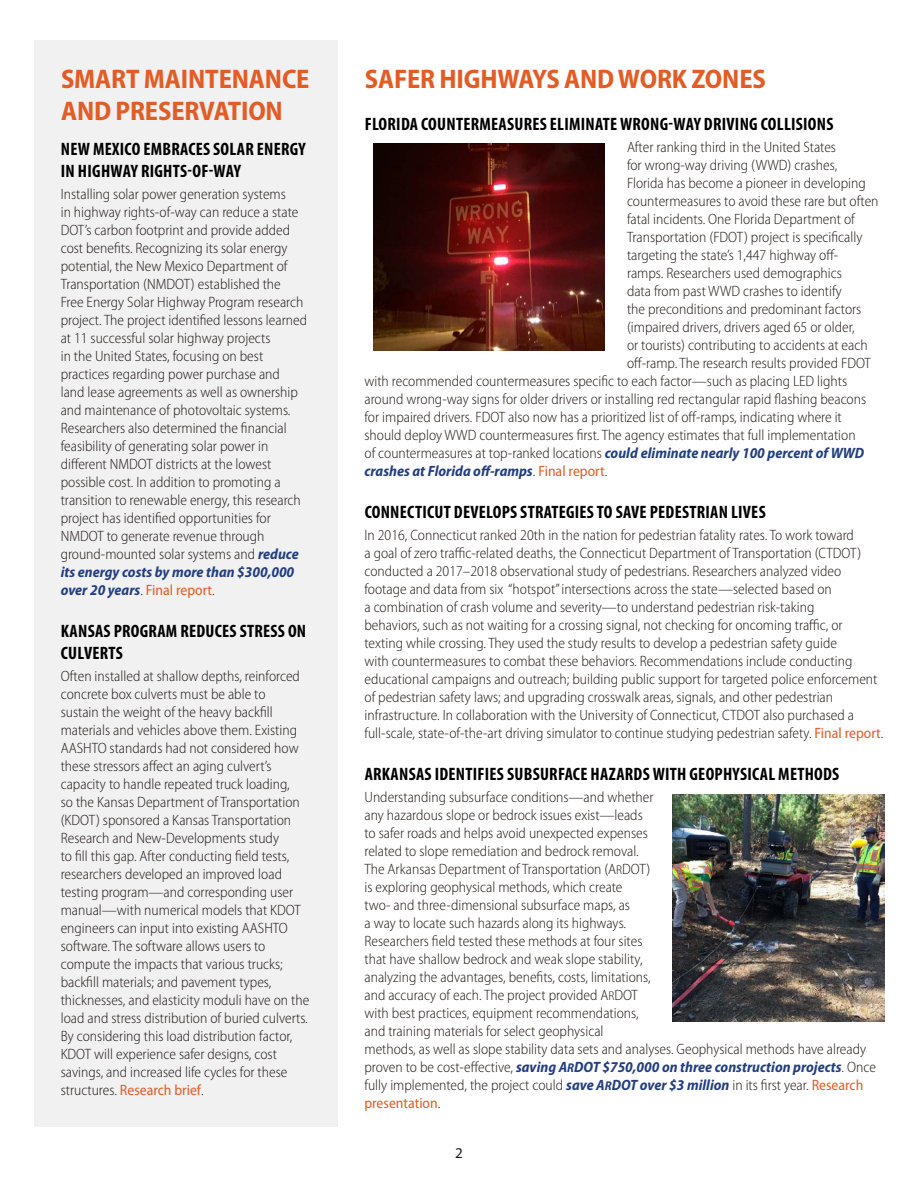
<style>
.page{position:relative;width:918px;height:1188px;background:#fff}
.page>*{position:absolute;margin:0;border:0;box-sizing:border-box;transform-origin:0 0}
.Heading_1{font:700 semi-condensed 27px/32.4px "Myriad Pro";letter-spacing:-.005em;color:#e25c25}
.Heading2{font:700 condensed 18px/21.6px "Myriad Pro";letter-spacing:.015em;color:#000}
.Body_1{font:300 semi-condensed 15px/18px "Myriad Pro";color:#1d1714}
.Body_1-2{font:italic 700 semi-condensed 15px "Myriad Pro";color:#223e7e}
.t1{font:15px "Myriad Pro";color:#1d1714}
.s1{font-weight:700;font-style:italic;color:#223e7e}
.s2{font-weight:400;color:#e25c25}
.s3{font-weight:300;font-style:normal;color:#1d1714}
.s4{font-weight:400;font-style:normal;color:#e25c25}
.s5{font-size:12.75px}
.s6{font-weight:700;font-style:italic;font-size:12.75px;color:#223e7e}
</style>
<div class="page">
<img style="left:374px;top:143px;width:231px;height:208px">
<img style="left:673px;top:795px;width:211px;height:227px">
<div style="left:34px;top:40px;width:304px;height:1087px;background:#f1f1f2"></div>
<p class="Heading_1" style="left:61px;top:63px;width:250px">SMART MAINTENANCE<br>AND PRESERVATION</p>
<p class="Heading2" style="left:61px;top:139px;width:246px">NEW MEXICO EMBRACES SOLAR ENERGY<br>IN HIGHWAY RIGHTS-OF-WAY</p>
<p class="Body_1" style="left:61px;top:185px;width:248px">Installing solar power generation systems<br>in highway rights-of-way can reduce a state DOT’s carbon footprint and provide added cost benefits. Recognizing its solar energy potential, the New Mexico Department of Transportation (NMDOT) established the Free Energy Solar Highway Program research project. The project identified lessons learned at 11 successful solar highway projects<br>in the United States, focusing on best practices regarding power purchase and land lease agreements as well as ownership and maintenance of photovoltaic systems.<br>Researchers also determined the financial feasibility of generating solar power in different NMDOT districts at the lowest possible cost. In addition to promoting a transition to renewable energy, this research project has identified opportunities for NMDOT to generate revenue through ground-mounted solar systems and <span class="s1">reduce its energy costs by more than $300,000 over 20 years</span>. <span class="s2">Final report</span>.</p>
<p class="Heading2" style="left:61px;top:621px;width:247px">KANSAS PROGRAM REDUCES STRESS ON<br>CULVERTS</p>
<p class="Body_1" style="left:61px;top:667px;width:250px">Often installed at shallow depths, reinforced concrete box culverts must be able to<br>sustain the weight of the heavy backfill materials and vehicles above them. Existing AASHTO standards had not considered how these stressors affect an aging culvert’s capacity to handle repeated truck loading,<br>so the Kansas Department of Transportation (KDOT) sponsored a Kansas Transportation Research and New-Developments study<br>to fill this gap. After conducting field tests, researchers developed an improved load testing program—and corresponding user manual—with numerical models that KDOT engineers can input into existing AASHTO software. The software allows users to compute the impacts that various trucks; backfill materials; and pavement types, thicknesses, and elasticity moduli have on the load and stress distribution of buried culverts.<br>By considering this load distribution factor, KDOT will experience safer designs, cost savings, and increased life cycles for these structures. <span class="s2">Research brief</span>.</p>
<p class="Heading_1" style="left:365px;top:63px;width:403px">SAFER HIGHWAYS AND WORK ZONES</p>
<p class="Heading2" style="left:365px;top:113px;width:470px">FLORIDA COUNTERMEASURES ELIMINATE WRONG-WAY DRIVING COLLISIONS</p>
<p class="Body_1" style="left:627px;top:138px;width:211px">After ranking third in the United States</p>
<p class="Body_1" style="left:627px;top:156px;width:212px">for wrong-way driving (WWD) crashes,</p>
<p class="Body_1" style="left:627px;top:174px;width:240px">Florida has become a pioneer in developing</p>
<p class="Body_1" style="left:627px;top:192px;width:253px">countermeasures to avoid these rare but often</p>
<p class="Body_1" style="left:627px;top:210px;width:229px">fatal incidents. One Florida Department of</p>
<p class="Body_1" style="left:627px;top:228px;width:237px">Transportation (FDOT) project is specifically</p>
<p class="Body_1" style="left:627px;top:246px;width:213px">targeting the state’s 1,447 highway off-</p>
<p class="Body_1" style="left:627px;top:264px;width:216px">ramps. Researchers used demographics</p>
<p class="Body_1" style="left:627px;top:282px;width:216px">data from past WWD crashes to identify</p>
<p class="Body_1" style="left:627px;top:300px;width:236px">the preconditions and predominant factors</p>
<p class="Body_1" style="left:627px;top:318px;width:229px">(impaired drivers, drivers aged 65 or older,</p>
<p class="Body_1" style="left:627px;top:336px;width:242px">or tourists) contributing to accidents at each</p>
<p class="Body_1" style="left:627px;top:354px;width:245px">off-ramp. The research results provided FDOT</p>
<p class="Body_1" style="left:364px;top:372px;width:484px">with recommended countermeasures specific to each factor—such as placing LED lights</p>
<p class="Body_1" style="left:364px;top:390px;width:503px">around wrong-way signs for older drivers or installing red rectangular rapid flashing beacons</p>
<p class="Body_1" style="left:364px;top:408px;width:479px">for impaired drivers. FDOT also now has a prioritized list of off-ramps, indicating where it</p>
<p class="Body_1" style="left:364px;top:426px;width:493px">should deploy WWD countermeasures first. The agency estimates that full implementation</p>
<p class="Body_1" style="left:364px;top:444px;width:501px">of countermeasures at top-ranked locations <span class="s1">could eliminate nearly 100 percent of WWD</span></p>
<p class="Body_1-2" style="left:364px;top:463px;width:244px">crashes at Florida off-ramps<span class="s3">.</span> <span class="s4">Final report</span><span class="s3">.</span></p>
<p class="Heading2" style="left:365px;top:501px;width:403px">CONNECTICUT DEVELOPS STRATEGIES TO SAVE PEDESTRIAN LIVES</p>
<p class="Body_1" style="left:364px;top:526px;width:521px">In 2016, Connecticut ranked 20th in the nation for pedestrian fatality rates. To work toward<br>a goal of zero traffic-related deaths, the Connecticut Department of Transportation (CTDOT) conducted a 2017–2018 observational study of pedestrians. Researchers analyzed video footage and data from six “hotspot” intersections across the state—selected based on<br>a combination of crash volume and severity—to understand pedestrian risk-taking<br>behaviors, such as not waiting for a crossing signal, not checking for oncoming traffic, or texting while crossing. They used the study results to develop a pedestrian safety guide<br>with countermeasures to combat these behaviors. Recommendations include conducting educational campaigns and outreach; building public support for targeted police enforcement of pedestrian safety laws; and upgrading crosswalk areas, signals, and other pedestrian infrastructure. In collaboration with the University of Connecticut, CTDOT also purchased a full-scale, state-of-the-art driving simulator to continue studying pedestrian safety. <span class="s2">Final report</span>.</p>
<p class="Heading2" style="left:365px;top:763px;width:476px">ARKANSAS IDENTIFIES SUBSURFACE HAZARDS WITH GEOPHYSICAL METHODS</p>
<p class="Body_1" style="left:364px;top:789px;width:513px">Understanding subsurface conditions—and whether<br>any hazardous slope or bedrock issues exist—leads<br>to safer roads and helps avoid unexpected expenses<br>related to slope remediation and bedrock removal.<br>The Arkansas Department of Transportation (A<span class="s5">R</span>DOT)<br>is exploring geophysical methods, which create<br>two- and three-dimensional subsurface maps, as<br>a way to locate such hazards along its highways.<br>Researchers field tested these methods at four sites<br>that have shallow bedrock and weak slope stability,<br>analyzing the advantages, benefits, costs, limitations,<br>and accuracy of each. The project provided A<span class="s5">R</span>DOT<br>with best practices, equipment recommendations,<br>and training materials for select geophysical<br>methods, as well as slope stability data sets and analyses. Geophysical methods have already proven to be cost-effective, <span class="s1">saving A</span><span class="s6">R</span><span class="s1">DOT $750,000 on three construction projects</span>. Once fully implemented, the project could <span class="s1">save A</span><span class="s6">R</span><span class="s1">DOT over $3 million</span> in its first year. <span class="s2">Research presentation</span>.</p>
<p class="t1" style="left:455px;top:1144px;width:9px">2</p>
</div>
